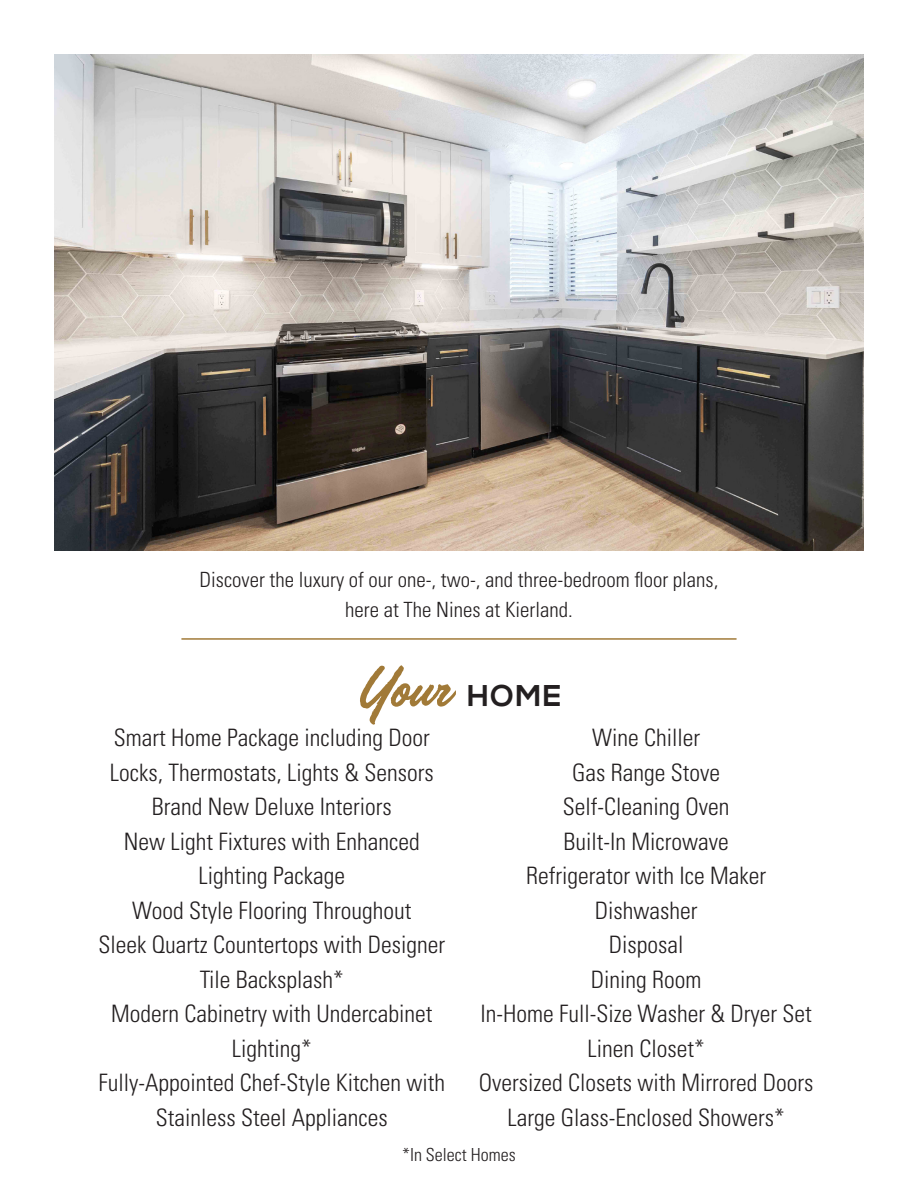
<style>
.page{position:relative;width:918px;height:1188px;background:#fff}
.page>*{position:absolute;margin:0;border:0;box-sizing:border-box;transform-origin:0 0}
.t1{font:66.6px "Handelson One";color:#a17a38}
.t2{font:700 30px "Nexa";color:#231f20}
.t3{font:300 condensed 24px/34.5px "Univers LT Std";color:#231f20;text-align:center}
.t4{font:300 condensed 21px "Univers LT Std";color:#231f20}
.t5{font:300 condensed 18px "Univers LT Std";color:#231f20}
</style>
<div class="page">
<img style="left:54px;top:54px;width:810px;height:497px">
<hr style="left:181px;top:638px;width:556px;height:2px;background:#a17a38">
<p class="t4" style="left:200px;top:567px;width:520px">Discover the luxury of our one-, two-, and three-bedroom floor plans,</p>
<p class="t4" style="left:345px;top:597px;width:229px">here at The Nines at Kierland.</p>
<p class="t1" style="left:356px;top:651px;width:93px">Your</p>
<p class="t2" style="left:467px;top:679px;width:96px">HOME</p>
<p class="t3" style="left:110px;top:721px;width:325px;text-align:left">Smart Home Package including Door<br>Locks, Thermostats, Lights &amp; Sensors</p>
<p class="t3" style="left:152px;top:790px;width:241px">Brand New Deluxe Interiors</p>
<p class="t3" style="left:124px;top:824px;width:297px">New Light Fixtures with Enhanced<br>Lighting Package</p>
<p class="t3" style="left:132px;top:893px;width:281px">Wood Style Flooring Throughout</p>
<p class="t3" style="left:99px;top:928px;width:348px">Sleek Quartz Countertops with Designer<br>Tile Backsplash*</p>
<p class="t3" style="left:111px;top:997px;width:323px">Modern Cabinetry with Undercabinet<br>Lighting*</p>
<p class="t3" style="left:99px;top:1066px;width:348px">Fully-Appointed Chef-Style Kitchen with<br>Stainless Steel Appliances</p>
<p class="t3" style="left:592px;top:721px;width:109px">Wine Chiller</p>
<p class="t3" style="left:572px;top:755px;width:149px">Gas Range Stove</p>
<p class="t3" style="left:563px;top:790px;width:168px">Self-Cleaning Oven</p>
<p class="t3" style="left:563px;top:824px;width:167px">Built-In Microwave</p>
<p class="t3" style="left:526px;top:859px;width:241px">Refrigerator with Ice Maker</p>
<p class="t3" style="left:595px;top:893px;width:104px">Dishwasher</p>
<p class="t3" style="left:609px;top:928px;width:76px">Disposal</p>
<p class="t3" style="left:591px;top:962px;width:112px">Dining Room</p>
<p class="t3" style="left:480px;top:997px;width:333px">In-Home Full-Size Washer &amp; Dryer Set</p>
<p class="t3" style="left:587px;top:1031px;width:119px">Linen Closet*</p>
<p class="t3" style="left:479px;top:1066px;width:336px">Oversized Closets with Mirrored Doors</p>
<p class="t3" style="left:508px;top:1100px;width:279px">Large Glass-Enclosed Showers*</p>
<p class="t5" style="left:402px;top:1144px;width:115px">*In Select Homes</p>
</div>
